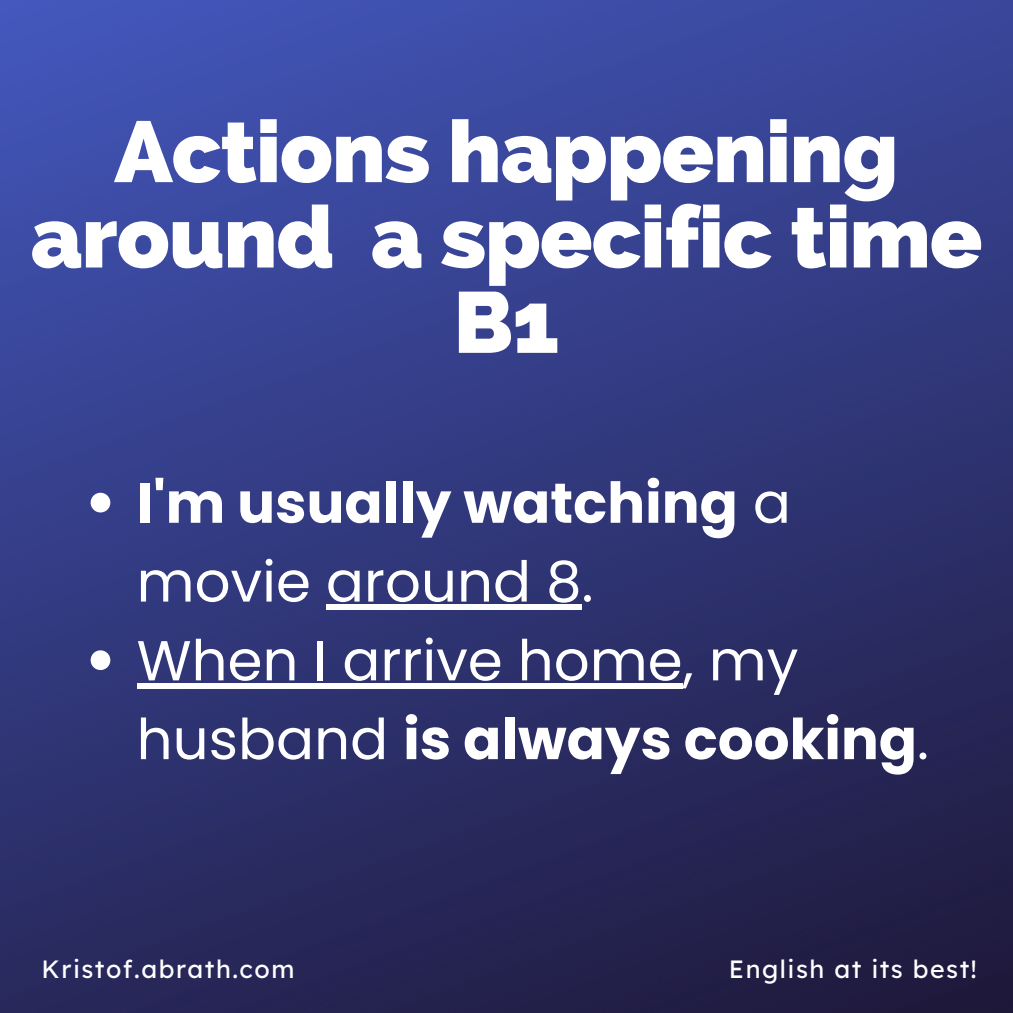
<style>
.page{position:relative;width:1013px;height:1013px;background:#fff}
.page>*{position:absolute;margin:0;border:0;box-sizing:border-box;transform-origin:0 0}
.t1{font:800 86.25px/85.2px "Raleway";letter-spacing:-.01em;color:#fff;text-align:center}
.t2{font:56.25px/78.8px "Poppins";color:#fff}
.t3{font:25px "Lexend Deca";letter-spacing:.06em;color:#fff}
.s1{font-weight:700}
</style>
<div class="page">
<img style="left:0;top:0;width:1012px;height:1012px">
<svg style="left:91px;top:493px;width:19px;height:19px"></svg>
<div style="left:326px;top:604px;width:255px;height:6px;background:#fff"></div>
<svg style="left:91px;top:650px;width:19px;height:20px"></svg>
<div style="left:137px;top:683px;width:545px;height:5px;background:#fff"></div>
<h1 class="t1" style="left:30px;top:109px;width:953px">Actions happening around a specific time<br>B1</h1>
<p class="t2" style="left:137px;top:463px;width:793px"><span class="s1">I'm usually watching</span> a movie around 8.<br>When I arrive home, my husband <span class="s1">is always cooking</span>.</p>
<p class="t3" style="left:42px;top:953px;width:254px">Kristof.abrath.com</p>
<p class="t3" style="left:729px;top:953px;width:249px">English at its best!</p>
</div>
